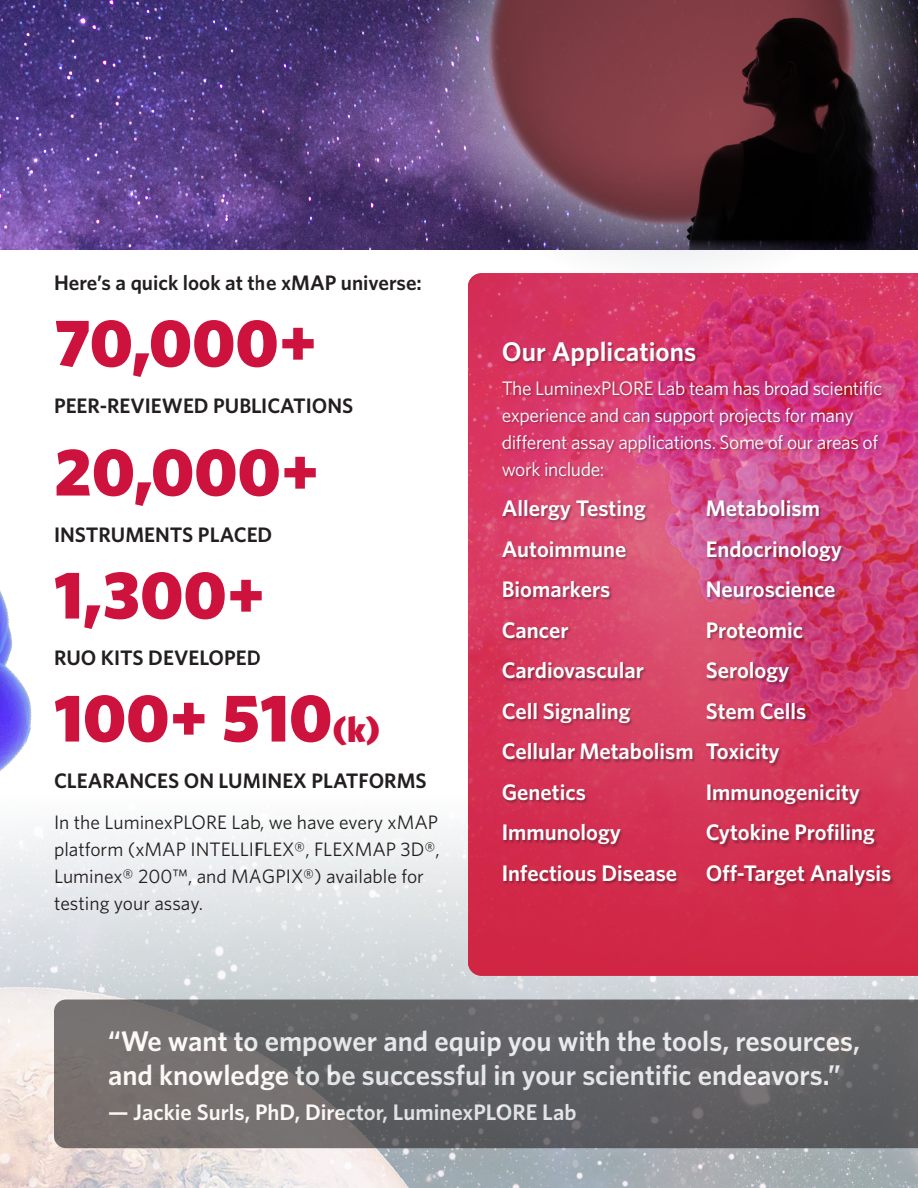
<style>
.page{position:relative;width:918px;height:1188px;background:#fff}
.page>*{position:absolute;margin:0;border:0;box-sizing:border-box;transform-origin:0 0}
.Body{font:900 67.5px "Whitney";color:#cd123d}
.t1{font:600 28.5px/34.5px "Whitney";color:#fff}
.Header_2{font:600 27px "Whitney";color:#fff}
.Subhead_1{font:600 22.5px "Whitney";color:#fff}
.Body-2{font:600 21px "Whitney";color:#231f20}
.Header_2-2{font:600 21px "Whitney";color:#231f20}
.Body-3{font:19.5px/27px "Whitney";letter-spacing:-.02em;color:#fff}
.Body-4{font:19.5px/27px "Whitney";color:#231f20}
.s1{font-size:36px}
</style>
<div class="page">
<img style="left:0;top:0;width:421px;height:249px">
<div style="left:421px;top:0;width:497px;height:293px;background:#d1d4d9;opacity:.75"></div>
<img style="left:0;top:829px;width:918px;height:359px">
<div style="left:480px;top:0;width:380px;height:229px;background:#231f20;opacity:.4"></div>
<img style="left:570px;top:0;width:348px;height:194px">
<svg style="left:54px;top:1000px;width:864px;height:148px;background:#666566"></svg>
<img style="left:468px;top:273px;width:450px;height:703px">
<img style="left:0;top:590px;width:36px;height:267px">
<img style="left:521px;top:194px;width:397px;height:620px">
<div style="left:501px;top:342px;width:393px;height:546px;background:#231f20;opacity:.4"></div>
<p class="Header_2-2" style="left:54px;top:269px;width:369px">Here’s a quick look at the xMAP universe:</p>
<p class="Body" style="left:54px;top:298px;width:265px">70,000+</p>
<p class="Body-2" style="left:54px;top:392px;width:301px">PEER-REVIEWED PUBLICATIONS</p>
<p class="Body" style="left:54px;top:427px;width:267px">20,000+</p>
<p class="Body-2" style="left:54px;top:521px;width:220px">INSTRUMENTS PLACED</p>
<p class="Body" style="left:54px;top:550px;width:213px">1,300+</p>
<p class="Body-2" style="left:54px;top:644px;width:209px">RUO KITS DEVELOPED</p>
<p class="Body" style="left:54px;top:673px;width:328px">100+ 510<span class="s1">(k)</span></p>
<p class="Body-2" style="left:54px;top:767px;width:374px">CLEARANCES ON LUMINEX PLATFORMS</p>
<p class="Body-4" style="left:54px;top:808px;width:387px">In the LuminexPLORE Lab, we have every xMAP platform (xMAP INTELLIFLEX®, FLEXMAP 3D®, Luminex® 200™, and MAGPIX®) available for testing your assay.</p>
<p class="Header_2" style="left:502px;top:334px;width:196px">Our Applications</p>
<p class="Body-3" style="left:502px;top:374px;width:382px">The LuminexPLORE Lab team has broad scientific experience and can support projects for many different assay applications. Some of our areas of work include:</p>
<p class="Subhead_1" style="left:502px;top:494px;width:145px">Allergy Testing</p>
<p class="Subhead_1" style="left:502px;top:534px;width:126px">Autoimmune</p>
<p class="Subhead_1" style="left:502px;top:575px;width:110px">Biomarkers</p>
<p class="Subhead_1" style="left:502px;top:615px;width:68px">Cancer</p>
<p class="Subhead_1" style="left:502px;top:656px;width:144px">Cardiovascular</p>
<p class="Subhead_1" style="left:502px;top:696px;width:130px">Cell Signaling</p>
<p class="Subhead_1" style="left:502px;top:737px;width:193px">Cellular Metabolism</p>
<p class="Subhead_1" style="left:502px;top:777px;width:86px">Genetics</p>
<p class="Subhead_1" style="left:502px;top:818px;width:121px">Immunology</p>
<p class="Subhead_1" style="left:502px;top:858px;width:177px">Infectious Disease</p>
<p class="Subhead_1" style="left:706px;top:494px;width:116px">Metabolism</p>
<p class="Subhead_1" style="left:706px;top:534px;width:138px">Endocrinology</p>
<p class="Subhead_1" style="left:706px;top:575px;width:131px">Neuroscience</p>
<p class="Subhead_1" style="left:706px;top:615px;width:99px">Proteomic</p>
<p class="Subhead_1" style="left:706px;top:656px;width:85px">Serology</p>
<p class="Subhead_1" style="left:706px;top:696px;width:102px">Stem Cells</p>
<p class="Subhead_1" style="left:706px;top:737px;width:76px">Toxicity</p>
<p class="Subhead_1" style="left:706px;top:777px;width:156px">Immunogenicity</p>
<p class="Subhead_1" style="left:706px;top:818px;width:171px">Cytokine Profiling</p>
<p class="Subhead_1" style="left:706px;top:858px;width:187px">Off-Target Analysis</p>
<p class="t1" style="left:108px;top:1023px;width:753px">“We want to empower and equip you with the tools, resources, and knowledge to be successful in your scientific endeavors.”</p>
<p class="Subhead_1" style="left:108px;top:1097px;width:470px">— Jackie Surls, PhD, Director, LuminexPLORE Lab</p>
</div>
